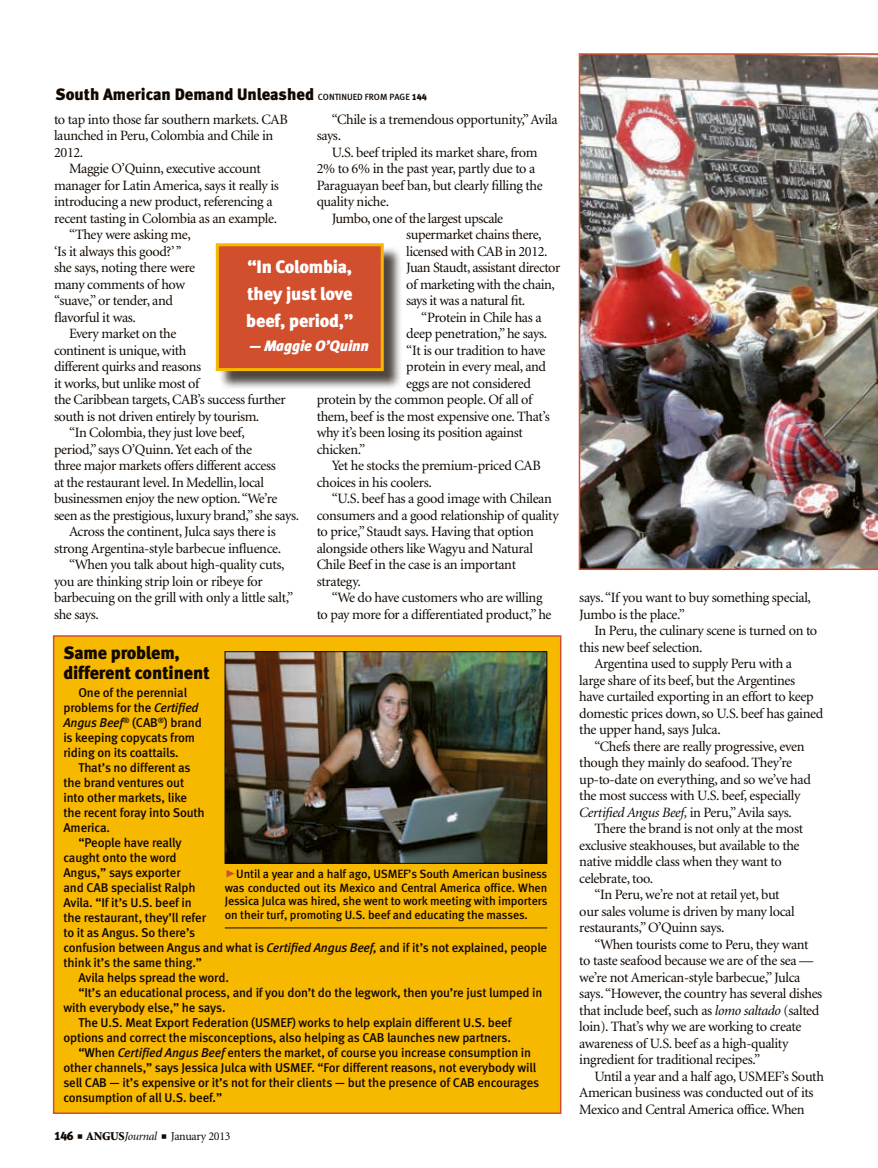
<style>
.page{position:relative;width:878px;height:1168px;background:#fff}
.page>*{position:absolute;margin:0;border:0;box-sizing:border-box;transform-origin:0 0}
.reverse_pull_quote{font:18px/27px "Meta Black LF";letter-spacing:-.01em;color:#fff;text-align:justify}
.sidebar_headline{font:18px/19.5px "Meta Black LF";letter-spacing:-.01em;color:#110800}
.t1{font:16.5px "Meta Black LF";color:#110800}
.reverse_pull_quote-2{font:italic 15px "Meta Black LF";letter-spacing:-.01em;color:#fff}
.body_text{font:14.25px/16.5px "Minion";letter-spacing:-.025em;color:#110800}
.sidebar_text{font:12.75px/15px "Meta Medium LF";letter-spacing:-.01em;color:#110800}
.t2{font:12px/13.5px "Meta Medium LF";letter-spacing:-.01em;color:#110800;text-align:justify}
.t3{font:12px "Minion";letter-spacing:-.025em;color:#110800}
.s1{font-family:"Meta Medium LF";font-size:9px}
.s2{font-size:9px}
.s3{font-style:italic}
.s4{font-family:"Meta Black Caps Expert";font-size:21px;color:#d24f2e}
.s5{font-family:"Meta Black LF"}
.s6{font-weight:900}
</style>
<div class="page">
<img style="left:578px;top:53px;width:300px;height:517px">
<div style="left:218px;top:246px;width:184px;height:143px;background:#110800;opacity:.75"></div>
<div style="left:216px;top:243px;width:168px;height:128px;background:#d24f2e;border:3px solid #f7b800"></div>
<div style="left:54px;top:636px;width:506px;height:477px;background:#f7b800"></div>
<div style="left:53px;top:635px;width:508px;height:479px;border:2px solid #d24f2e"></div>
<img style="left:227px;top:653px;width:318px;height:208px">
<div style="left:225px;top:651px;width:322px;height:212px;border:1px solid #110800"></div>
<hr style="left:225px;top:927px;width:322px;height:1px;background:#110800">
<p class="t1" style="left:56px;top:84px;width:373px">South American Demand Unleashed <span class="s1">CONTINUED FROM PAGE</span> <span class="s2">144</span></p>
<p class="body_text" style="left:316px;top:111px;width:242px;text-indent:15px">“Chile is a tremendous opportunity,” Avila says.</p>
<p class="body_text" style="left:316px;top:144px;width:227px;text-indent:15px">U.S. beef tripled its market share, from 2% to 6% in the past year, partly due to a Paraguayan beef ban, but clearly filling the quality niche.</p>
<p class="body_text" style="left:406px;top:210px;width:156px;text-indent:-75px">Jumbo, one of the largest upscale supermarket chains there, licensed with CAB in 2012.<br>Juan Staudt, assistant director of marketing with the chain, says it was a natural fit.</p>
<p class="body_text" style="left:421px;top:309px;width:122px">“Protein in Chile has a</p>
<p class="body_text" style="left:406px;top:326px;width:142px">deep penetration,” he says.</p>
<p class="body_text" style="left:406px;top:342px;width:141px">“It is our tradition to have</p>
<p class="body_text" style="left:406px;top:359px;width:141px">protein in every meal, and</p>
<p class="body_text" style="left:406px;top:375px;width:126px">eggs are not considered</p>
<p class="body_text" style="left:316px;top:392px;width:217px">protein by the common people. Of all of</p>
<p class="body_text" style="left:316px;top:408px;width:235px">them, beef is the most expensive one. That’s</p>
<p class="body_text" style="left:316px;top:425px;width:208px">why it’s been losing its position against</p>
<p class="body_text" style="left:316px;top:441px;width:50px">chicken.”</p>
<p class="body_text" style="left:316px;top:458px;width:225px;text-indent:15px">Yet he stocks the premium-priced CAB choices in his coolers.</p>
<p class="body_text" style="left:316px;top:491px;width:244px;text-indent:15px">“U.S. beef has a good image with Chilean consumers and a good relationship of quality to price,” Staudt says. Having that option alongside others like Wagyu and Natural Chile Beef in the case is an important strategy.</p>
<p class="body_text" style="left:316px;top:590px;width:236px;text-align:center">“We do have customers who are willing<br>to pay more for a differentiated product,” he</p>
<p class="body_text" style="left:579px;top:590px;width:233px">says. “If you want to buy something special,<br>Jumbo is the place.”</p>
<p class="body_text" style="left:579px;top:623px;width:239px;text-indent:15px">In Peru, the culinary scene is turned on to this new beef selection.</p>
<p class="body_text" style="left:579px;top:656px;width:245px;text-indent:15px">Argentina used to supply Peru with a<br>large share of its beef, but the Argentines have curtailed exporting in an effort to keep domestic prices down, so U.S. beef has gained the upper hand, says Julca.</p>
<p class="body_text" style="left:579px;top:738px;width:233px;text-indent:15px">“Chefs there are really progressive, even though they mainly do seafood. They’re up-to-date on everything, and so we’ve had the most success with U.S. beef, especially <span class="s3">Certified Angus Beef,</span> in Peru,” Avila says.</p>
<p class="body_text" style="left:579px;top:821px;width:225px;text-indent:15px">There the brand is not only at the most exclusive steakhouses, but available to the native middle class when they want to celebrate, too.</p>
<p class="body_text" style="left:579px;top:887px;width:217px;text-indent:15px">“In Peru, we’re not at retail yet, but our sales volume is driven by many local restaurants,” O’Quinn says.</p>
<p class="body_text" style="left:579px;top:936px;width:244px;text-indent:15px">“When tourists come to Peru, they want to taste seafood because we are of the sea — we’re not American-style barbecue,” Julca says. “However, the country has several dishes that include beef, such as <span class="s3">lomo saltado</span> (salted loin). That’s why we are working to create awareness of U.S. beef as a high-quality ingredient for traditional recipes.”</p>
<p class="body_text" style="left:579px;top:1068px;width:246px;text-indent:15px">Until a year and a half ago, USMEF’s South<br>American business was conducted out of its<br>Mexico and Central America office. When</p>
<p class="body_text" style="left:54px;top:111px;width:235px">to tap into those far southern markets. CAB launched in Peru, Colombia and Chile in<br>2012.</p>
<p class="body_text" style="left:54px;top:161px;width:226px;text-align:center">Maggie O’Quinn, executive account manager for Latin America, says it really is introducing a new product, referencing a recent tasting in Colombia as an example.</p>
<p class="body_text" style="left:54px;top:227px;width:143px;text-indent:15px">“They were asking me, ‘Is it always this good?’ ’’ she says, noting there were many comments of how “suave,” or tender, and flavorful it was.</p>
<p class="body_text" style="left:54px;top:326px;width:233px;text-indent:15px">Every market on the<br>continent is unique, with<br>different quirks and reasons<br>it works, but unlike most of<br>the Caribbean targets, CAB’s success further south is not driven entirely by tourism.</p>
<p class="body_text" style="left:54px;top:425px;width:246px;text-indent:15px">“In Colombia, they just love beef,<br>period,” says O’Quinn. Yet each of the<br>three major markets offers different access<br>at the restaurant level. In Medellin, local businessmen enjoy the new option. “We’re seen as the prestigious, luxury brand,” she says.</p>
<p class="body_text" style="left:54px;top:524px;width:229px;text-indent:15px">Across the continent, Julca says there is strong Argentina-style barbecue influence.</p>
<p class="body_text" style="left:54px;top:557px;width:241px;text-indent:15px">“When you talk about high-quality cuts, you are thinking strip loin or ribeye for barbecuing on the grill with only a little salt,” she says.</p>
<p class="reverse_pull_quote" style="left:246px;top:253px;width:108px">“In Colombia, they just love beef, period,”</p>
<p class="reverse_pull_quote-2" style="left:249px;top:336px;width:121px">— Maggie O’Quinn</p>
<p class="sidebar_headline" style="left:63px;top:643px;width:148px">Same problem, different continent</p>
<p class="sidebar_text" style="left:63px;top:685px;width:140px;text-indent:15px">One of the perennial problems for the <span class="s3">Certified<br>Angus Beef</span><sup>®</sup> (CAB<sup>®</sup>) brand is keeping copycats from riding on its coattails.</p>
<p class="sidebar_text" style="left:63px;top:760px;width:143px;text-indent:15px">That’s no different as the brand ventures out into other markets, like the recent foray into South<br>America.</p>
<p class="sidebar_text" style="left:63px;top:835px;width:485px;text-indent:15px">“People have really<br>caught onto the word<br>Angus,” says exporter<br>and CAB specialist Ralph<br>Avila. “If it’s U.S. beef in<br>the restaurant, they’ll refer<br>to it as Angus. So there’s<br>confusion between Angus and what is <span class="s3">Certified Angus Beef,</span> and if it’s not explained, people think it’s the same thing.”</p>
<p class="sidebar_text" style="left:78px;top:970px;width:152px">Avila helps spread the word.</p>
<p class="sidebar_text" style="left:63px;top:985px;width:480px;text-indent:15px">“It’s an educational process, and if you don’t do the legwork, then you’re just lumped in with everybody else,” he says.</p>
<p class="sidebar_text" style="left:63px;top:1015px;width:449px;text-align:right">The U.S. Meat Export Federation (USMEF) works to help explain different U.S. beef options and correct the misconceptions, also helping as CAB launches new partners.</p>
<p class="sidebar_text" style="left:63px;top:1045px;width:477px;text-indent:15px">“When <span class="s3">Certified Angus Beef</span> enters the market, of course you increase consumption in other channels,” says Jessica Julca with USMEF. “For different reasons, not everybody will sell CAB — it’s expensive or it’s not for their clients — but the presence of CAB encourages consumption of all U.S. beef.”</p>
<p class="t2" style="left:225px;top:867px;width:324px"><span class="s4">@</span>Until a year and a half ago, USMEF’s South American business was conducted out its Mexico and Central America office. When Jessica Julca was hired, she went to work meeting with importers on their turf, promoting U.S. beef and educating the masses.</p>
<p class="t3" style="left:54px;top:1130px;width:178px"><span class="s5">146</span> ■ <span class="s6">ANGUS</span><span class="s3">Journal</span> ■ January 2013</p>
</div>
